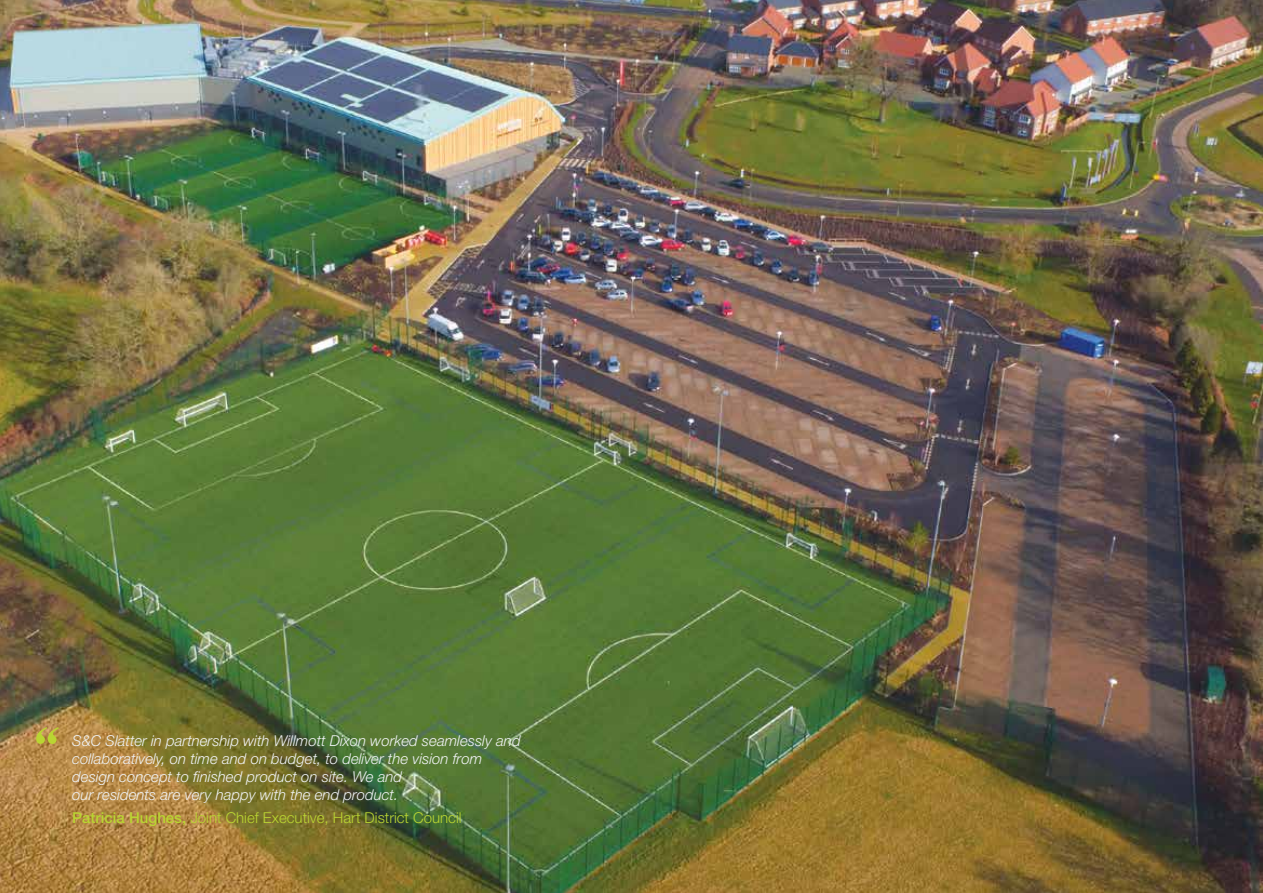
<style>
.page{position:relative;width:1263px;height:893px;background:#fff}
.page>*{position:absolute;margin:0;border:0;box-sizing:border-box;transform-origin:0 0}
.t1{font:italic 700 54px "Times New Roman";color:#bad532}
.t2{font:italic 300 15px/18px "Helvetica Neue";color:#eff2f4}
.t3{font:300 15px "Helvetica Neue";color:#bad532}
.s1{font-weight:500}
</style>
<div class="page">
<img style="left:0;top:0;width:1263px;height:893px">
<h1 class="t1" style="left:30px;top:708px;width:28px">“</h1>
<p class="t2" style="left:72px;top:731px;width:450px">S&amp;C Slatter in partnership with Willmott Dixon worked seamlessly and collaboratively, on time and on budget, to deliver the vision from design concept to finished product on site. We and<br>our residents are very happy with the end product.</p>
<p class="t3" style="left:72px;top:808px;width:391px"><span class="s1">Patricia Hughes,</span> Joint Chief Executive, Hart District Council</p>
</div>
